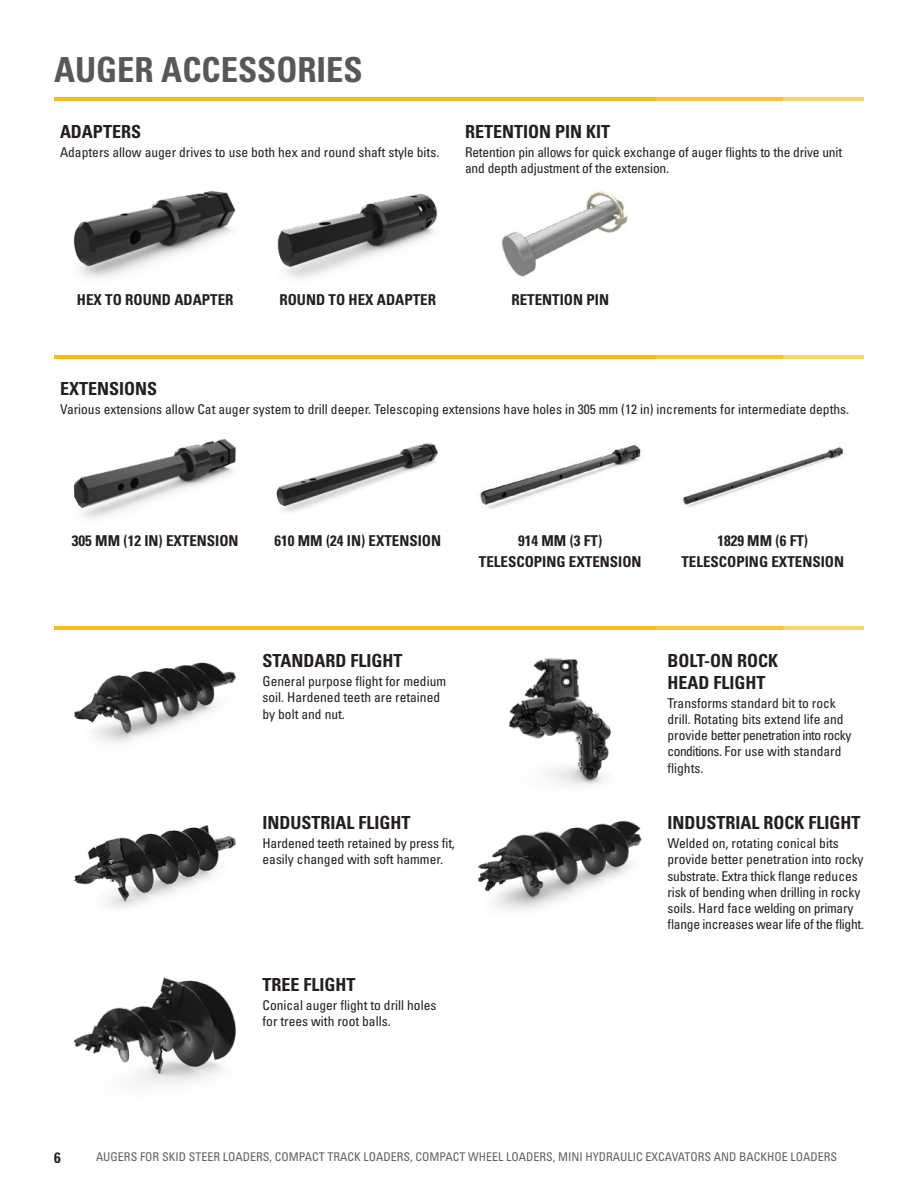
<style>
.page{position:relative;width:918px;height:1188px;background:#fff}
.page>*{position:absolute;margin:0;border:0;box-sizing:border-box;transform-origin:0 0}
.t1{font:34.5px "Univers LTCYR 67 Bold Cond";color:#57585a}
.t2{font:18px/21.6px "Univers LTCYR 67 Bold Cond";color:#231f20}
.t3{font:15px/21px "Univers LTCYR 67 Bold Cond";color:#231f20;text-align:center}
.t4{font:condensed 13.5px/16.2px "Univers LTCYR 57";color:#231f20}
.t5{font:condensed 12px "Univers LTCYR 57";color:#5d6163}
</style>
<div class="page">
<img style="left:73px;top:190px;width:555px;height:89px">
<hr style="left:54px;top:97px;width:601px;height:4px;background:#fcba13">
<hr style="left:654px;top:97px;width:128px;height:4px;background:#fcc437">
<hr style="left:782px;top:97px;width:82px;height:4px;background:#fdd266">
<img style="left:73px;top:439px;width:771px;height:79px">
<hr style="left:54px;top:355px;width:601px;height:4px;background:#fcba13">
<hr style="left:654px;top:355px;width:128px;height:4px;background:#fcc437">
<hr style="left:782px;top:355px;width:82px;height:4px;background:#fdd266">
<img style="left:73px;top:662px;width:163px;height:81px">
<img style="left:509px;top:658px;width:102px;height:128px">
<img style="left:74px;top:825px;width:162px;height:83px">
<img style="left:478px;top:820px;width:164px;height:90px">
<img style="left:73px;top:977px;width:163px;height:107px">
<hr style="left:54px;top:627px;width:601px;height:3px;background:#fcba13">
<hr style="left:654px;top:627px;width:128px;height:3px;background:#fcba13">
<hr style="left:782px;top:627px;width:82px;height:3px;background:#fcba13">
<h1 class="t1" style="left:54px;top:48px;width:310px">AUGER ACCESSORIES</h1>
<h2 class="t2" style="left:60px;top:120px;width:83px">ADAPTERS</h2>
<p class="t4" style="left:60px;top:144px;width:381px">Adapters allow auger drives to use both hex and round shaft style bits.</p>
<h2 class="t2" style="left:465px;top:120px;width:147px">RETENTION PIN KIT</h2>
<p class="t4" style="left:465px;top:144px;width:379px">Retention pin allows for quick exchange of auger flights to the drive unit and depth adjustment of the extension.</p>
<p class="t3" style="left:77px;top:289px;width:158px">HEX TO ROUND ADAPTER</p>
<p class="t3" style="left:279px;top:289px;width:158px">ROUND TO HEX ADAPTER</p>
<p class="t3" style="left:511px;top:289px;width:99px">RETENTION PIN</p>
<h2 class="t2" style="left:60px;top:378px;width:99px">EXTENSIONS</h2>
<p class="t4" style="left:60px;top:401px;width:791px">Various extensions allow Cat auger system to drill deeper. Telescoping extensions have holes in 305 mm (12 in) increments for intermediate depths.</p>
<p class="t3" style="left:72px;top:530px;width:168px">305 MM (12 IN) EXTENSION</p>
<p class="t3" style="left:274px;top:530px;width:168px">610 MM (24 IN) EXTENSION</p>
<p class="t3" style="left:479px;top:530px;width:164px">914 MM (3 FT)<br>TELESCOPING EXTENSION</p>
<p class="t3" style="left:681px;top:530px;width:164px">1829 MM (6 FT)<br>TELESCOPING EXTENSION</p>
<h2 class="t2" style="left:262px;top:649px;width:141px">STANDARD FLIGHT</h2>
<p class="t4" style="left:262px;top:673px;width:185px">General purpose flight for medium soil. Hardened teeth are retained by bolt and nut.</p>
<h2 class="t2" style="left:262px;top:811px;width:149px">INDUSTRIAL FLIGHT</h2>
<p class="t4" style="left:262px;top:835px;width:194px">Hardened teeth retained by press fit, easily changed with soft hammer.</p>
<h2 class="t2" style="left:262px;top:973px;width:94px">TREE FLIGHT</h2>
<p class="t4" style="left:262px;top:997px;width:175px">Conical auger flight to drill holes for trees with root balls.</p>
<h2 class="t2" style="left:668px;top:649px;width:112px">BOLT-ON ROCK<br>HEAD FLIGHT</h2>
<p class="t4" style="left:668px;top:694px;width:185px">Transforms standard bit to rock drill. Rotating bits extend life and provide better penetration into rocky conditions. For use with standard flights.</p>
<h2 class="t2" style="left:668px;top:811px;width:195px">INDUSTRIAL ROCK FLIGHT</h2>
<p class="t4" style="left:668px;top:835px;width:198px">Welded on, rotating conical bits provide better penetration into rocky substrate. Extra thick flange reduces risk of bending when drilling in rocky soils. Hard face welding on primary flange increases wear life of the flight.</p>
<p class="t3" style="left:54px;top:1147px;width:8px">6</p>
<p class="t5" style="left:96px;top:1149px;width:743px">AUGERS FOR SKID STEER LOADERS, COMPACT TRACK LOADERS, COMPACT WHEEL LOADERS, MINI HYDRAULIC EXCAVATORS AND BACKHOE LOADERS</p>
</div>
